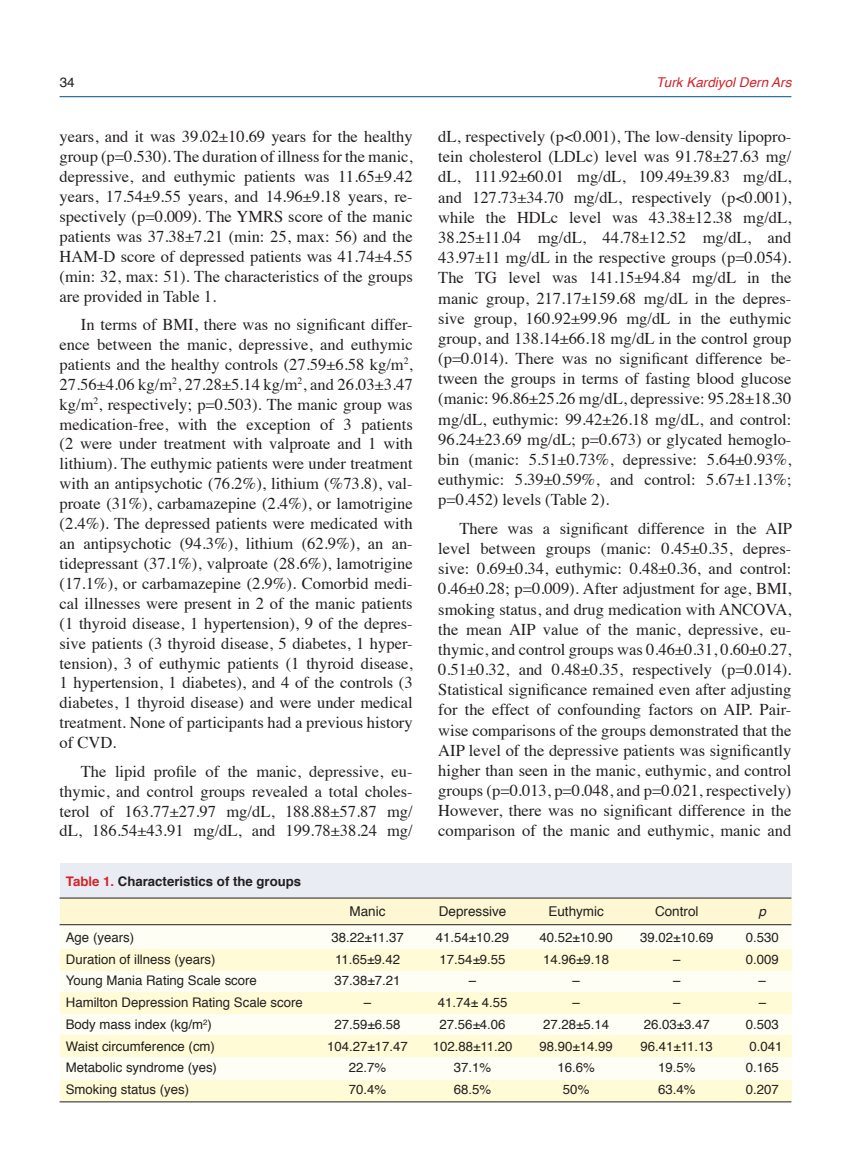
<style>
.page{position:relative;width:851px;height:1170px;background:#fff}
.page>*{position:absolute;margin:0;border:0;box-sizing:border-box;transform-origin:0 0}
._01__Yazı_Metni_TKD{font:16.5px/20.1px "Times";color:#231f20;text-align:justify}
._08__Tablo_veri_Satı{font:13.5px "Helvetica";color:#231f20}
.t1{font:italic 13.5px "Helvetica";color:#d1232a}
._08__Tablo_veri_Satı-2{font:italic 13.5px "Helvetica";color:#231f20}
._09__Tablo_Satırları{font:13.2px "Helvetica";color:#231f20}
._07__Tablo_Baslik_TK{font:700 13.2px "Helvetica";color:#231f20}
.s1{color:#d1232a}
</style>
<div class="page">
<div style="left:60px;top:863px;width:731px;height:34px;background:#eaecf4"></div>
<div style="left:60px;top:924px;width:731px;height:178px;background:#fffef4"></div>
<div style="left:60px;top:898px;width:731px;height:26px;background:#fef7d4"></div>
<div style="left:60px;top:949px;width:731px;height:21px;background:#fffbd6"></div>
<div style="left:60px;top:992px;width:731px;height:21px;background:#fffbd6"></div>
<div style="left:60px;top:1035px;width:731px;height:21px;background:#fffbd6"></div>
<div style="left:60px;top:1080px;width:731px;height:21px;background:#fffbd6"></div>
<hr style="left:60px;top:897px;width:731px;height:1px;background:#231f20">
<hr style="left:60px;top:924px;width:731px;height:1px;background:#231f20">
<hr style="left:60px;top:1101px;width:731px;height:1px;background:#231f20">
<hr style="left:60px;top:96px;width:731px;height:1px;background:#01508b">
<p class="_08__Tablo_veri_Satı" style="left:60px;top:72px;width:17px">34</p>
<p class="t1" style="left:656px;top:71px;width:137px">Turk Kardiyol Dern Ars</p>
<p class="_01__Yazı_Metni_TKD" style="left:60px;top:125px;width:354px">years, and it was 39.02±10.69 years for the healthy group (p=0.530). The duration of illness for the manic, depressive, and euthymic patients was 11.65±9.42 years, 17.54±9.55 years, and 14.96±9.18 years, re&shy;spectively (p=0.009). The YMRS score of the manic patients was 37.38±7.21 (min: 25, max: 56) and the HAM-D score of depressed patients was 41.74±4.55 (min: 32, max: 51). The characteristics of the groups are provided in Table 1.</p>
<p class="_01__Yazı_Metni_TKD" style="left:60px;top:313px;width:354px;text-indent:21px">In terms of BMI, there was no significant differ&shy;ence between the manic, depressive, and euthymic patients and the healthy controls (27.59±6.58 kg/m<sup>2</sup>, 27.56±4.06 kg/m<sup>2</sup>, 27.28±5.14 kg/m<sup>2</sup>, and 26.03±3.47 kg/m<sup>2</sup>, respectively; p=0.503). The manic group was medication-free, with the exception of 3 patients (2 were under treatment with valproate and 1 with lithium). The euthymic patients were under treatment with an antipsychotic (76.2%), lithium (%73.8), val&shy;proate (31%), carbamazepine (2.4%), or lamotrigine (2.4%). The depressed patients were medicated with an antipsychotic (94.3%), lithium (62.9%), an an&shy;tidepressant (37.1%), valproate (28.6%), lamotrigine (17.1%), or carbamazepine (2.9%). Comorbid medi&shy;cal illnesses were present in 2 of the manic patients (1 thyroid disease, 1 hypertension), 9 of the depres&shy;sive patients (3 thyroid disease, 5 diabetes, 1 hyper&shy;tension), 3 of euthymic patients (1 thyroid disease, 1 hypertension, 1 diabetes), and 4 of the controls (3 diabetes, 1 thyroid disease) and were under medical treatment. None of participants had a previous history of CVD.</p>
<p class="_01__Yazı_Metni_TKD" style="left:60px;top:759px;width:354px;text-indent:21px">The lipid profile of the manic, depressive, eu&shy;thymic, and control groups revealed a total choles&shy;terol of 163.77±27.97 mg/dL, 188.88±57.87 mg/ dL, 186.54±43.91 mg/dL, and 199.78±38.24 mg/</p>
<p class="_07__Tablo_Baslik_TK" style="left:66px;top:870px;width:237px"><span class="s1">Table 1.</span> Characteristics of the groups</p>
<p class="_01__Yazı_Metni_TKD" style="left:438px;top:125px;width:354px">dL, respectively (p&lt;0.001), The low-density lipopro&shy;tein cholesterol (LDLc) level was 91.78±27.63 mg/ dL, 111.92±60.01 mg/dL, 109.49±39.83 mg/dL, and 127.73±34.70 mg/dL, respectively (p&lt;0.001), while the HDLc level was 43.38±12.38 mg/dL, 38.25±11.04 mg/dL, 44.78±12.52 mg/dL, and 43.97±11 mg/dL in the respective groups (p=0.054).<br>The TG level was 141.15±94.84 mg/dL in the manic group, 217.17±159.68 mg/dL in the depres&shy;sive group, 160.92±99.96 mg/dL in the euthymic group, and 138.14±66.18 mg/dL in the control group (p=0.014). There was no significant difference be&shy;tween the groups in terms of fasting blood glucose (manic: 96.86±25.26 mg/dL, depressive: 95.28±18.30 mg/dL, euthymic: 99.42±26.18 mg/dL, and control:<br>96.24±23.69 mg/dL; p=0.673) or glycated hemoglo&shy;bin (manic: 5.51±0.73%, depressive: 5.64±0.93%, euthymic: 5.39±0.59%, and control: 5.67±1.13%; p=0.452) levels (Table 2).</p>
<p class="_01__Yazı_Metni_TKD" style="left:438px;top:517px;width:355px;text-indent:21px">There was a significant difference in the AIP level between groups (manic: 0.45±0.35, depres&shy;sive: 0.69±0.34, euthymic: 0.48±0.36, and control:<br>0.46±0.28; p=0.009). After adjustment for age, BMI, smoking status, and drug medication with ANCOVA, the mean AIP value of the manic, depressive, eu&shy;thymic, and control groups was 0.46±0.31, 0.60±0.27, 0.51±0.32, and 0.48±0.35, respectively (p=0.014).<br>Statistical significance remained even after adjusting for the effect of confounding factors on AIP. Pair&shy;wise comparisons of the groups demonstrated that the AIP level of the depressive patients was significantly higher than seen in the manic, euthymic, and control groups (p=0.013, p=0.048, and p=0.021, respectively)<br>However, there was no significant difference in the comparison of the manic and euthymic, manic and</p>
<p class="_08__Tablo_veri_Satı" style="left:349px;top:900px;width:38px">Manic</p>
<p class="_08__Tablo_veri_Satı" style="left:439px;top:900px;width:69px">Depressive</p>
<p class="_08__Tablo_veri_Satı" style="left:548px;top:900px;width:57px">Euthymic</p>
<p class="_08__Tablo_veri_Satı" style="left:655px;top:900px;width:45px">Control</p>
<p class="_08__Tablo_veri_Satı-2" style="left:758px;top:900px;width:9px">p</p>
<p class="_09__Tablo_Satırları" style="left:66px;top:926px;width:70px">Age (years)</p>
<p class="_09__Tablo_Satırları" style="left:331px;top:926px;width:74px">38.22±11.37</p>
<p class="_09__Tablo_Satırları" style="left:436px;top:926px;width:75px">41.54±10.29</p>
<p class="_09__Tablo_Satırları" style="left:539px;top:926px;width:75px">40.52±10.90</p>
<p class="_09__Tablo_Satırları" style="left:640px;top:926px;width:75px">39.02±10.69</p>
<p class="_09__Tablo_Satırları" style="left:745px;top:926px;width:35px">0.530</p>
<p class="_09__Tablo_Satırları" style="left:66px;top:948px;width:151px">Duration of illness (years)</p>
<p class="_09__Tablo_Satırları" style="left:335px;top:948px;width:66px">11.65±9.42</p>
<p class="_09__Tablo_Satırları" style="left:439px;top:948px;width:67px">17.54±9.55</p>
<p class="_09__Tablo_Satırları" style="left:543px;top:948px;width:67px">14.96±9.18</p>
<p class="_09__Tablo_Satırları" style="left:673px;top:948px;width:9px">–</p>
<p class="_09__Tablo_Satırları" style="left:745px;top:948px;width:35px">0.009</p>
<p class="_09__Tablo_Satırları" style="left:66px;top:970px;width:193px">Young Mania Rating Scale score</p>
<p class="_09__Tablo_Satırları" style="left:334px;top:970px;width:67px">37.38±7.21</p>
<p class="_09__Tablo_Satırları" style="left:469px;top:970px;width:9px">–</p>
<p class="_09__Tablo_Satırları" style="left:572px;top:970px;width:9px">–</p>
<p class="_09__Tablo_Satırları" style="left:673px;top:970px;width:9px">–</p>
<p class="_09__Tablo_Satırları" style="left:758px;top:970px;width:9px">–</p>
<p class="_09__Tablo_Satırları" style="left:66px;top:992px;width:238px">Hamilton Depression Rating Scale score</p>
<p class="_09__Tablo_Satırları" style="left:364px;top:992px;width:9px">–</p>
<p class="_09__Tablo_Satırları" style="left:437px;top:992px;width:71px">41.74± 4.55</p>
<p class="_09__Tablo_Satırları" style="left:572px;top:992px;width:9px">–</p>
<p class="_09__Tablo_Satırları" style="left:673px;top:992px;width:9px">–</p>
<p class="_09__Tablo_Satırları" style="left:758px;top:992px;width:9px">–</p>
<p class="_09__Tablo_Satırları" style="left:66px;top:1013px;width:147px">Body mass index (kg/m<sup>2</sup>)</p>
<p class="_09__Tablo_Satırları" style="left:334px;top:1013px;width:67px">27.59±6.58</p>
<p class="_09__Tablo_Satırları" style="left:439px;top:1013px;width:67px">27.56±4.06</p>
<p class="_09__Tablo_Satırları" style="left:543px;top:1013px;width:67px">27.28±5.14</p>
<p class="_09__Tablo_Satırları" style="left:643px;top:1013px;width:67px">26.03±3.47</p>
<p class="_09__Tablo_Satırları" style="left:745px;top:1013px;width:35px">0.503</p>
<p class="_09__Tablo_Satırları" style="left:66px;top:1035px;width:151px">Waist circumference (cm)</p>
<p class="_09__Tablo_Satırları" style="left:327px;top:1035px;width:82px">104.27±17.47</p>
<p class="_09__Tablo_Satırları" style="left:432px;top:1035px;width:81px">102.88±11.20</p>
<p class="_09__Tablo_Satırları" style="left:539px;top:1035px;width:75px">98.90±14.99</p>
<p class="_09__Tablo_Satırları" style="left:640px;top:1035px;width:74px">96.41±11.13</p>
<p class="_09__Tablo_Satırları" style="left:749px;top:1035px;width:35px">0.041</p>
<p class="_09__Tablo_Satırları" style="left:66px;top:1057px;width:153px">Metabolic syndrome (yes)</p>
<p class="_09__Tablo_Satırları" style="left:349px;top:1057px;width:39px">22.7%</p>
<p class="_09__Tablo_Satırları" style="left:454px;top:1057px;width:39px">37.1%</p>
<p class="_09__Tablo_Satırları" style="left:557px;top:1057px;width:39px">16.6%</p>
<p class="_09__Tablo_Satırları" style="left:658px;top:1057px;width:39px">19.5%</p>
<p class="_09__Tablo_Satırları" style="left:745px;top:1057px;width:35px">0.165</p>
<p class="_09__Tablo_Satırları" style="left:66px;top:1079px;width:125px">Smoking status (yes)</p>
<p class="_09__Tablo_Satırları" style="left:349px;top:1079px;width:39px">70.4%</p>
<p class="_09__Tablo_Satırları" style="left:454px;top:1079px;width:39px">68.5%</p>
<p class="_09__Tablo_Satırları" style="left:563px;top:1079px;width:28px">50%</p>
<p class="_09__Tablo_Satırları" style="left:658px;top:1079px;width:39px">63.4%</p>
<p class="_09__Tablo_Satırları" style="left:745px;top:1079px;width:35px">0.207</p>
</div>
